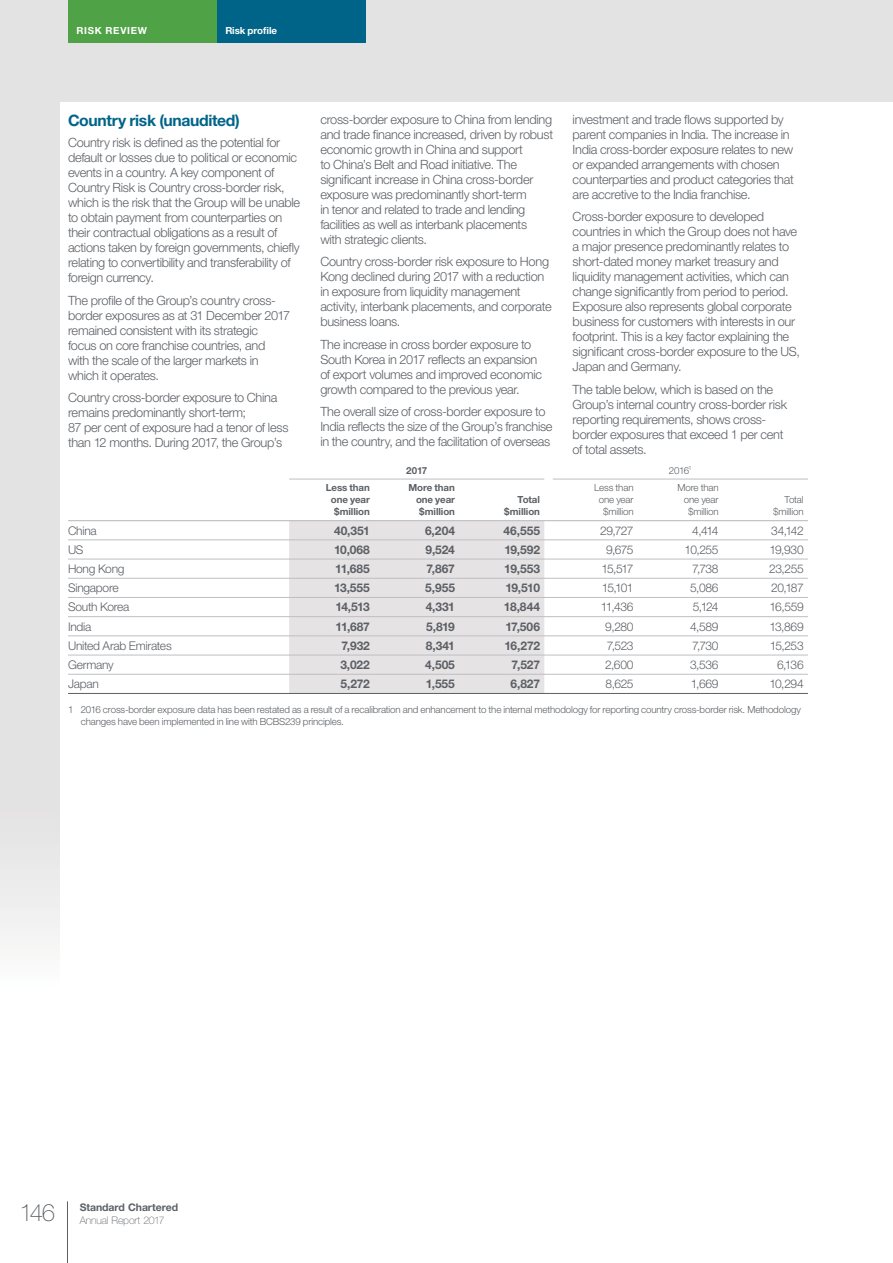
<style>
.page{position:relative;width:893px;height:1263px;background:#fff}
.page>*{position:absolute;margin:0;border:0;box-sizing:border-box;transform-origin:0 0}
.t1{font:100 24px "Helvetica Neue LT Std";color:#5c6065}
.t2{font:700 15.75px "Helvetica Neue LT Std";letter-spacing:-.025em;color:#006488}
.t3{font:300 12.75px/15px "Helvetica Neue LT Std";letter-spacing:-.025em;color:#5c6065}
.t4{font:300 12px "Helvetica Neue LT Std";letter-spacing:-.025em;color:#5c6065}
.t5{font:700 12px "Helvetica Neue LT Std";letter-spacing:-.01em;color:#5c6065}
.t6{font:700 10.5px "Helvetica Neue LT Std";letter-spacing:-.005em;color:#5c6065}
.t7{font:100 10.5px "Helvetica Neue LT Std";letter-spacing:-.015em;color:#5c6065}
.t8{font:300 9.75px/12px "Helvetica Neue LT Std";letter-spacing:-.015em;color:#5c6065;text-align:right}
.t9{font:700 9.75px/12px "Helvetica Neue LT Std";letter-spacing:-.005em;color:#5c6065;text-align:right}
.t10{font:700 9.75px "Helvetica Neue LT Std";letter-spacing:-.01em;color:#fff}
.t11{font:700 9.75px "Helvetica Neue LT Std";letter-spacing:.07em;color:#fff}
</style>
<div class="page">
<div style="left:0;top:0;width:893px;height:1263px;background:linear-gradient(to bottom,#dcdbdc,#fcfcfc)"></div>
<div style="left:61px;top:102px;width:832px;height:1100px;background:#fff"></div>
<hr style="left:67px;top:1201px;width:1px;height:62px;background:#5c6065">
<div style="left:68px;top:0;width:149px;height:43px;background:#4fa246"></div>
<div style="left:217px;top:0;width:149px;height:43px;background:#006488"></div>
<div style="left:289px;top:521px;width:255px;height:172px;background:#e5e3e4"></div>
<hr style="left:289px;top:479px;width:255px;height:1px;background:#bfbec1">
<hr style="left:553px;top:479px;width:255px;height:1px;background:#bfbec1">
<hr style="left:68px;top:540px;width:740px;height:1px;background:#bfbec1">
<hr style="left:68px;top:559px;width:740px;height:1px;background:#bfbec1">
<hr style="left:68px;top:578px;width:740px;height:1px;background:#bfbec1">
<hr style="left:68px;top:597px;width:740px;height:1px;background:#bfbec1">
<hr style="left:68px;top:616px;width:740px;height:1px;background:#bfbec1">
<hr style="left:68px;top:636px;width:740px;height:1px;background:#bfbec1">
<hr style="left:68px;top:655px;width:740px;height:1px;background:#bfbec1">
<hr style="left:68px;top:674px;width:740px;height:1px;background:#bfbec1">
<hr style="left:68px;top:520px;width:740px;height:1px;background:#bfbec1">
<hr style="left:68px;top:693px;width:740px;height:1px;background:#5c6065">
<p class="t11" style="left:77px;top:27px;width:72px">RISK REVIEW</p>
<p class="t10" style="left:225px;top:27px;width:53px">Risk profile</p>
<p class="t2" style="left:68px;top:115px;width:173px">Country risk (unaudited)</p>
<p class="t3" style="left:68px;top:137px;width:234px">Country risk is defined as the potential for default or losses due to political or economic events in a country. A key component of Country Risk is Country cross-border risk, which is the risk that the Group will be unable to obtain payment from counterparties on their contractual obligations as a result of actions taken by foreign governments, chiefly relating to convertibility and transferability of foreign currency.</p>
<p class="t3" style="left:68px;top:294px;width:224px">The profile of the Group’s country cross&shy;border exposures as at 31 December 2017 remained consistent with its strategic<br>focus on core franchise countries, and<br>with the scale of the larger markets in which it operates.</p>
<p class="t3" style="left:68px;top:392px;width:222px">Country cross-border exposure to China remains predominantly short-term;<br>87 per cent of exposure had a tenor of less than 12 months. During 2017, the Group’s</p>
<p class="t3" style="left:320px;top:113px;width:234px">cross-border exposure to China from lending and trade finance increased, driven by robust economic growth in China and support<br>to China’s Belt and Road initiative. The significant increase in China cross-border exposure was predominantly short-term<br>in tenor and related to trade and lending facilities as well as interbank placements<br>with strategic clients.</p>
<p class="t3" style="left:320px;top:256px;width:233px">Country cross-border risk exposure to Hong Kong declined during 2017 with a reduction in exposure from liquidity management activity, interbank placements, and corporate business loans.</p>
<p class="t3" style="left:320px;top:338px;width:223px">The increase in cross border exposure to South Korea in 2017 reflects an expansion of export volumes and improved economic growth compared to the previous year.</p>
<p class="t3" style="left:320px;top:406px;width:234px">The overall size of cross-border exposure to<br>India reflects the size of the Group’s franchise in the country, and the facilitation of overseas</p>
<p class="t3" style="left:573px;top:113px;width:223px">investment and trade flows supported by parent companies in India. The increase in India cross-border exposure relates to new or expanded arrangements with chosen counterparties and product categories that are accretive to the India franchise.</p>
<p class="t3" style="left:573px;top:211px;width:229px">Cross-border exposure to developed countries in which the Group does not have a major presence predominantly relates to short-dated money market treasury and liquidity management activities, which can change significantly from period to period.<br>Exposure also represents global corporate business for customers with interests in our footprint. This is a key factor explaining the significant cross-border exposure to the US, Japan and Germany.</p>
<p class="t3" style="left:573px;top:383px;width:216px">The table below, which is based on the Group’s internal country cross-border risk reporting requirements, shows cross&shy;border exposures that exceed 1 per cent of total assets.</p>
<p class="t9" style="left:406px;top:465px;width:22px">2017</p>
<p class="t8" style="left:669px;top:465px;width:24px">2016<sup>1</sup></p>
<p class="t9" style="left:326px;top:483px;width:46px">Less than one year $million</p>
<p class="t9" style="left:408px;top:483px;width:48px">More than one year $million</p>
<p class="t9" style="left:504px;top:495px;width:37px">Total $million</p>
<p class="t8" style="left:594px;top:483px;width:41px">Less than one year $million</p>
<p class="t8" style="left:677px;top:483px;width:43px">More than one year $million</p>
<p class="t8" style="left:773px;top:495px;width:32px">Total $million</p>
<p class="t4" style="left:68px;top:526px;width:30px">China</p>
<p class="t5" style="left:334px;top:526px;width:37px">40,351</p>
<p class="t5" style="left:425px;top:526px;width:32px">6,204</p>
<p class="t5" style="left:504px;top:526px;width:38px">46,555</p>
<p class="t4" style="left:600px;top:526px;width:35px">29,727</p>
<p class="t4" style="left:692px;top:526px;width:28px">4,414</p>
<p class="t4" style="left:771px;top:526px;width:34px">34,142</p>
<p class="t4" style="left:68px;top:545px;width:17px">US</p>
<p class="t5" style="left:334px;top:545px;width:37px">10,068</p>
<p class="t5" style="left:426px;top:545px;width:31px">9,524</p>
<p class="t5" style="left:504px;top:545px;width:37px">19,592</p>
<p class="t4" style="left:606px;top:545px;width:29px">9,675</p>
<p class="t4" style="left:685px;top:545px;width:35px">10,255</p>
<p class="t4" style="left:769px;top:545px;width:36px">19,930</p>
<p class="t4" style="left:68px;top:564px;width:58px">Hong Kong</p>
<p class="t5" style="left:335px;top:564px;width:36px">11,685</p>
<p class="t5" style="left:426px;top:564px;width:30px">7,867</p>
<p class="t5" style="left:504px;top:564px;width:37px">19,553</p>
<p class="t4" style="left:601px;top:564px;width:34px">15,517</p>
<p class="t4" style="left:692px;top:564px;width:28px">7,738</p>
<p class="t4" style="left:769px;top:564px;width:36px">23,255</p>
<p class="t4" style="left:68px;top:584px;width:52px">Singapore</p>
<p class="t5" style="left:334px;top:584px;width:37px">13,555</p>
<p class="t5" style="left:425px;top:584px;width:31px">5,955</p>
<p class="t5" style="left:505px;top:584px;width:36px">19,510</p>
<p class="t4" style="left:602px;top:584px;width:33px">15,101</p>
<p class="t4" style="left:690px;top:584px;width:30px">5,086</p>
<p class="t4" style="left:771px;top:584px;width:34px">20,187</p>
<p class="t4" style="left:68px;top:603px;width:63px">South Korea</p>
<p class="t5" style="left:335px;top:603px;width:36px">14,513</p>
<p class="t5" style="left:426px;top:603px;width:31px">4,331</p>
<p class="t5" style="left:504px;top:603px;width:38px">18,844</p>
<p class="t4" style="left:601px;top:603px;width:34px">11,436</p>
<p class="t4" style="left:693px;top:603px;width:27px">5,124</p>
<p class="t4" style="left:770px;top:603px;width:36px">16,559</p>
<p class="t4" style="left:68px;top:622px;width:25px">India</p>
<p class="t5" style="left:336px;top:622px;width:36px">11,687</p>
<p class="t5" style="left:426px;top:622px;width:30px">5,819</p>
<p class="t5" style="left:505px;top:622px;width:36px">17,506</p>
<p class="t4" style="left:605px;top:622px;width:30px">9,280</p>
<p class="t4" style="left:690px;top:622px;width:30px">4,589</p>
<p class="t4" style="left:769px;top:622px;width:36px">13,869</p>
<p class="t4" style="left:68px;top:641px;width:105px">United Arab Emirates</p>
<p class="t5" style="left:341px;top:641px;width:30px">7,932</p>
<p class="t5" style="left:426px;top:641px;width:31px">8,341</p>
<p class="t5" style="left:504px;top:641px;width:37px">16,272</p>
<p class="t4" style="left:607px;top:641px;width:28px">7,523</p>
<p class="t4" style="left:692px;top:641px;width:28px">7,730</p>
<p class="t4" style="left:770px;top:641px;width:35px">15,253</p>
<p class="t4" style="left:68px;top:660px;width:47px">Germany</p>
<p class="t5" style="left:340px;top:660px;width:31px">3,022</p>
<p class="t5" style="left:425px;top:660px;width:31px">4,505</p>
<p class="t5" style="left:512px;top:660px;width:30px">7,527</p>
<p class="t4" style="left:605px;top:660px;width:30px">2,600</p>
<p class="t4" style="left:690px;top:660px;width:30px">3,536</p>
<p class="t4" style="left:777px;top:660px;width:28px">6,136</p>
<p class="t4" style="left:68px;top:680px;width:32px">Japan</p>
<p class="t5" style="left:340px;top:680px;width:31px">5,272</p>
<p class="t5" style="left:426px;top:680px;width:31px">1,555</p>
<p class="t5" style="left:510px;top:680px;width:31px">6,827</p>
<p class="t4" style="left:605px;top:680px;width:30px">8,625</p>
<p class="t4" style="left:691px;top:680px;width:29px">1,669</p>
<p class="t4" style="left:769px;top:680px;width:36px">10,294</p>
<p class="t8" style="left:81px;top:705px;width:722px;text-align:left;text-indent:-13px">1 2016 cross-border exposure data has been restated as a result of a recalibration and enhancement to the internal methodology for reporting country cross-border risk. Methodology changes have been implemented in line with BCBS239 principles.</p>
<h1 class="t1" style="left:20px;top:1203px;width:37px">146</h1>
<p class="t6" style="left:80px;top:1203px;width:100px">Standard Chartered</p>
<p class="t7" style="left:80px;top:1217px;width:86px">Annual Report 2017</p>
</div>
